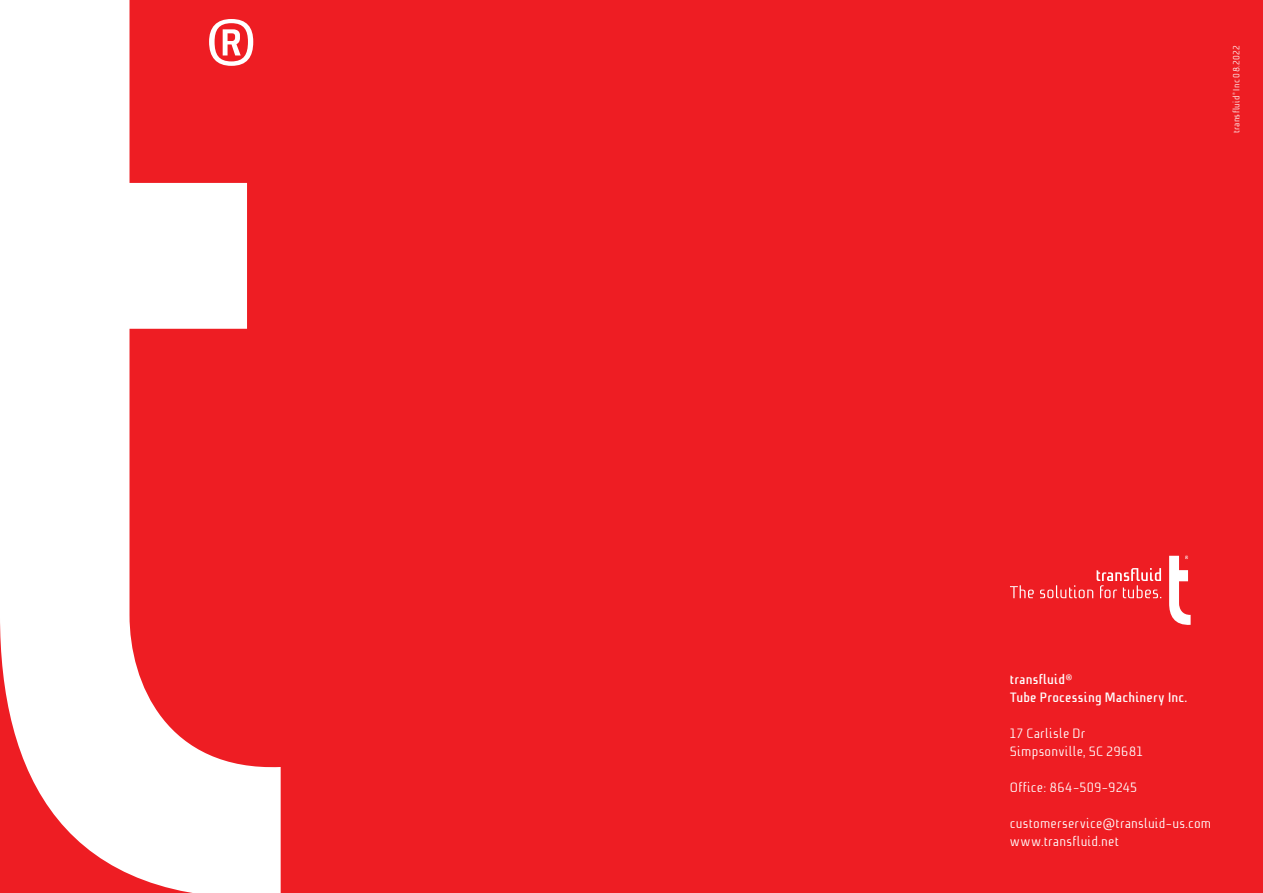
<style>
.page{position:relative;width:1263px;height:893px;background:#ee1d23}
.page>*{position:absolute;margin:0;border:0;box-sizing:border-box;transform-origin:0 0}
.t1{font:700 108px "Niks";color:#fff}
.t2{font:13.5px/18px "Niks";letter-spacing:.02em;color:#fff}
.t3{font:700 13.5px/18px "Niks";letter-spacing:.015em;color:#fff}
.t4{font:9px "Niks";letter-spacing:.035em;color:#fff}
</style>
<div class="page">
<svg style="left:0;top:0;width:281px;height:893px;fill:#fff"></svg>
<svg style="left:1169px;top:556px;width:21px;height:69px"></svg>
<svg style="left:1010px;top:585px;width:24px;height:13px"></svg>
<svg style="left:1040px;top:568px;width:121px;height:30px"></svg>
<h1 class="t1" style="left:203px;top:-15px;width:58px">®</h1>
<p class="t4" style="left:1230px;top:133px;width:90px;rotate:-90deg">transfluid<sup>®</sup> Inc 08.2022</p>
<p class="t3" style="left:1010px;top:670px;width:179px">transfluid®<br>Tube Processing Machinery Inc.</p>
<p class="t2" style="left:1010px;top:724px;width:135px">17 Carlisle Dr<br>Simpsonville, SC 29681</p>
<p class="t2" style="left:1010px;top:778px;width:129px">Office: 864-509-9245</p>
<p class="t2" style="left:1010px;top:814px;width:203px">customerservice@transluid-us.com www.transfluid.net</p>
</div>
